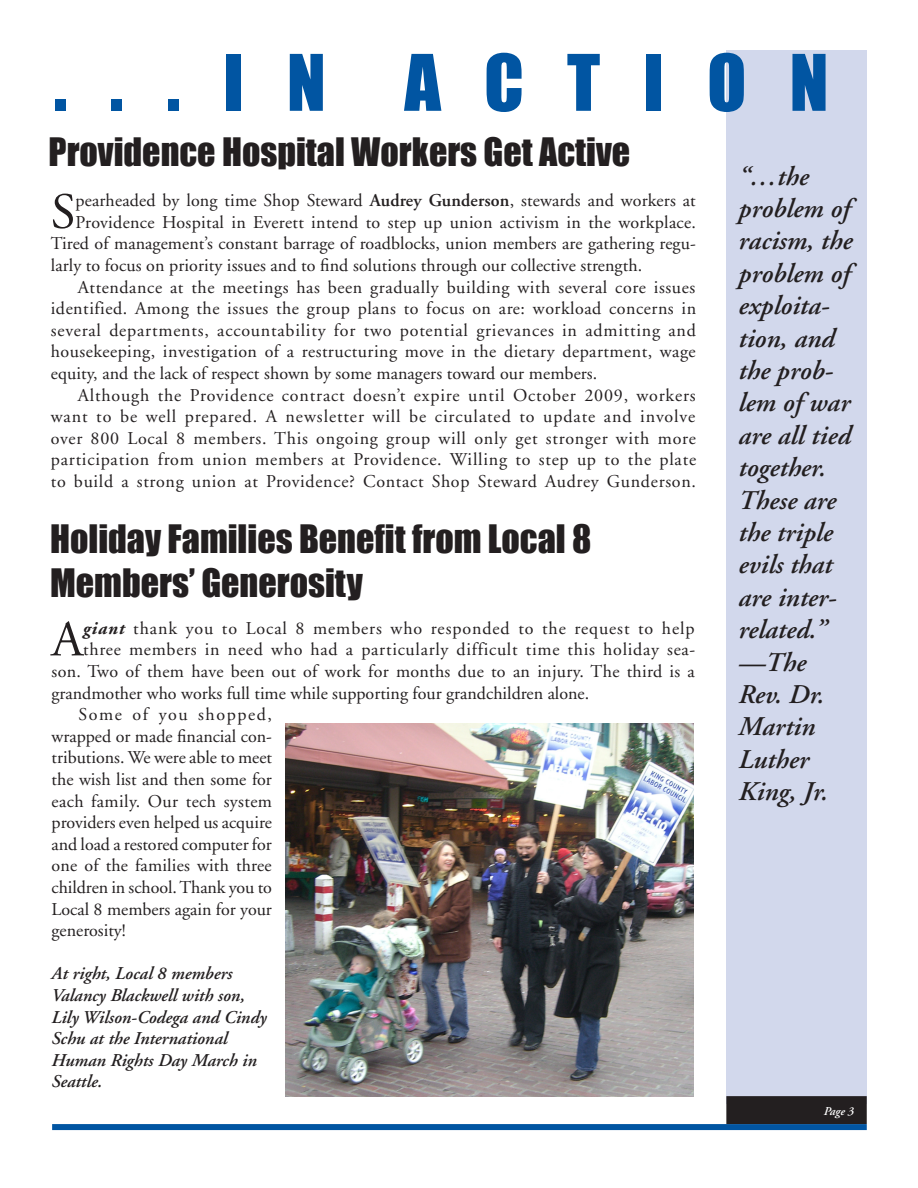
<style>
.page{position:relative;width:918px;height:1188px;background:#fff}
.page>*{position:absolute;margin:0;border:0;box-sizing:border-box;transform-origin:0 0}
.Body_no_Indent{font:72px "Impact";letter-spacing:.6em;color:#0155a2}
.Drop_Cap_paragraph{font:50.55px "Adobe Garamond";color:#231f20}
.t1{font:36px/43.2px "Impact";color:#231f20}
.t2{font:italic 600 27px/32.4px "Adobe Garamond";color:#231f20}
.Body{font:18px/21.6px "Adobe Garamond";letter-spacing:.005em;color:#231f20;text-align:justify}
.Drop_Cap_paragraph-2{font:18px "Adobe Garamond";letter-spacing:.01em;color:#231f20}
.Body_Text{font:18px/21.6px "Adobe Garamond";color:#231f20;text-align:justify}
.t3{font:italic 600 18px/21.6px "Adobe Garamond";color:#231f20}
.Drop_Cap_paragraph-3{font:18px "Adobe Garamond";letter-spacing:.04em;color:#231f20}
.Drop_Cap_paragraph-4{font:18px "Adobe Garamond";letter-spacing:.05em;color:#231f20}
.Folio{font:italic 600 12px "Adobe Garamond";color:#fff}
.s1{font-weight:600}
.s2{font-weight:700;font-style:italic}
</style>
<div class="page">
<div style="left:726px;top:50px;width:141px;height:1053px;background:#d2d8ec"></div>
<div style="left:52px;top:1124px;width:815px;height:6px;background:#0155a2"></div>
<div style="left:727px;top:1097px;width:139px;height:26px;background:#231f20"></div>
<div style="left:726px;top:1096px;width:141px;height:28px;border:2px solid #231f20"></div>
<img style="left:285px;top:724px;width:408px;height:372px">
<p class="Body_no_Indent" style="left:54px;top:27px;width:776px">...IN ACTION</p>
<p class="t1" style="left:49px;top:130px;width:583px">Providence Hospital Workers Get Active</p>
<p class="Drop_Cap_paragraph" style="left:51px;top:185px;width:26px">S</p>
<p class="Drop_Cap_paragraph-2" style="left:76px;top:191px;width:622px">pearheaded by long time Shop Steward <span class="s1">Audrey Gunderson</span>, stewards and workers at</p>
<p class="Drop_Cap_paragraph-2" style="left:76px;top:212px;width:622px">Providence Hospital in Everett intend to step up union activism in the workplace.</p>
<p class="Drop_Cap_paragraph-2" style="left:51px;top:234px;width:647px">Tired of management’s constant barrage of roadblocks, union members are gathering regu-</p>
<p class="Drop_Cap_paragraph-2" style="left:51px;top:256px;width:593px">larly to focus on priority issues and to find solutions through our collective strength.</p>
<p class="Body" style="left:51px;top:277px;width:647px;text-indent:27px">Attendance at the meetings has been gradually building with several core issues identified. Among the issues the group plans to focus on are: workload concerns in several departments, accountability for two potential grievances in admitting and housekeeping, investigation of a restructuring move in the dietary department, wage equity, and the lack of respect shown by some managers toward our members.</p>
<p class="Body" style="left:51px;top:385px;width:647px;text-indent:27px">Although the Providence contract doesn’t expire until October 2009, workers want to be well prepared. A newsletter will be circulated to update and involve over 800 Local 8 members. This ongoing group will only get stronger with more participation from union members at Providence. Willing to step up to the plate to build a strong union at Providence? Contact Shop Steward Audrey Gunderson.</p>
<p class="t1" style="left:50px;top:517px;width:543px">Holiday Families Benefit from Local 8<br>Members’ Generosity</p>
<p class="Drop_Cap_paragraph" style="left:52px;top:612px;width:33px">A</p>
<p class="Drop_Cap_paragraph-4" style="left:83px;top:618px;width:613px"><span class="s2">giant</span> thank you to Local 8 members who responded to the request to help</p>
<p class="Drop_Cap_paragraph-3" style="left:83px;top:640px;width:613px">three members in need who had a particularly difficult time this holiday sea-</p>
<p class="Drop_Cap_paragraph-2" style="left:52px;top:662px;width:645px">son. Two of them have been out of work for months due to an injury. The third is a</p>
<p class="Drop_Cap_paragraph-2" style="left:52px;top:683px;width:539px">grandmother who works full time while supporting four grandchildren alone.</p>
<p class="Body_Text" style="left:52px;top:704px;width:222px;text-indent:27px">Some of you shopped, wrapped or made financial con&shy;tributions. We were able to meet the wish list and then some for each family. Our tech system providers even helped us acquire and load a restored computer for one of the families with three children in school. Thank you to Local 8 members again for your generosity!</p>
<p class="t3" style="left:52px;top:963px;width:216px">At right, Local 8 members<br>Valancy Blackwell with son,<br>Lily Wilson-Codega and Cindy<br>Schu at the International<br>Human Rights Day March in<br>Seattle.</p>
<p class="t2" style="left:739px;top:161px;width:115px">“…the problem of racism, the problem of exploita&shy;tion, and the prob&shy;lem of war are all tied together.<br>These are the triple evils that are inter&shy;related.” —The<br>Rev. Dr.<br>Martin<br>Luther<br>King, Jr.</p>
<p class="Folio" style="left:824px;top:1105px;width:32px">Page 3</p>
</div>
